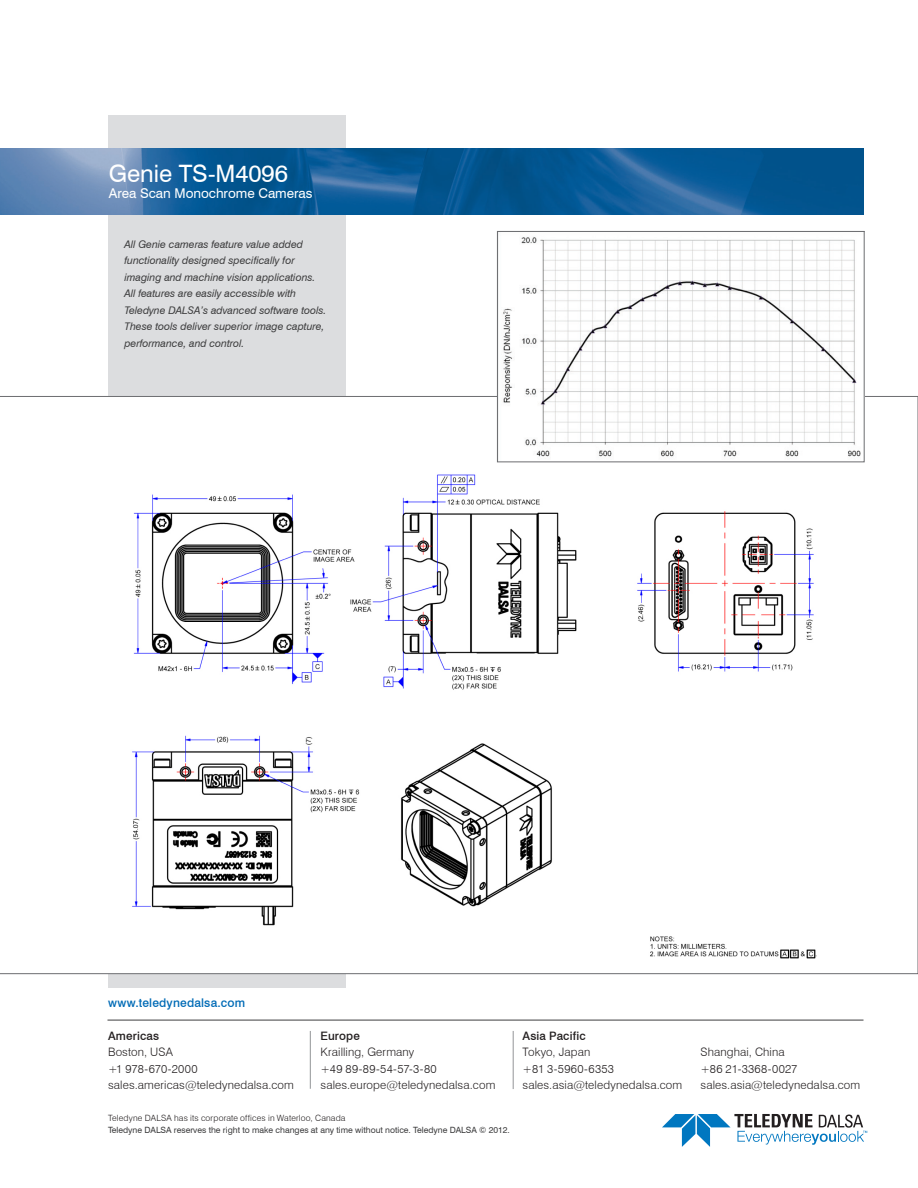
<style>
.page{position:relative;width:918px;height:1188px;background:#fff}
.page>*{position:absolute;margin:0;border:0;box-sizing:border-box;transform-origin:0 0}
.t1{font:24px "Swiss 721 BT";letter-spacing:-.005em;color:#fff}
.t2{font:13.5px "Swiss 721 BT";letter-spacing:-.005em;color:#fff}
.t3{font:500 12px "Swiss 721 BT";letter-spacing:.015em;color:#006bb6}
.t4{font:300 11.7px "Swiss 721 BT";letter-spacing:.01em;color:#231f20}
.t5{font:500 11.7px "Swiss 721 BT";letter-spacing:.015em;color:#231f20}
.t6{font:italic 10.5px/16.5px "Swiss 721 BT";letter-spacing:-.005em;color:#3e3e3f}
.t7{font:8.7px "Swiss 721 BT";letter-spacing:-.005em;color:#3e3e3f}
.t8{font:300 8.7px "Swiss 721 BT";letter-spacing:.02em;color:#231f20}
</style>
<div class="page">
<svg style="left:662px;top:1114px;width:205px;height:33px"></svg>
<div style="left:108px;top:116px;width:237px;height:872px;background:#dcdddf"></div>
<img style="left:0;top:148px;width:864px;height:66px">
<hr style="left:108px;top:1020px;width:756px;height:1px;background:#3e3e3f">
<hr style="left:310px;top:1031px;width:1px;height:58px;background:#939598">
<hr style="left:513px;top:1031px;width:1px;height:58px;background:#939598">
<svg style="left:0;top:396px;width:918px;height:578px"></svg>
<img style="left:499px;top:237px;width:363px;height:223px">
<div style="left:497px;top:231px;width:367px;height:231px;border:1px solid #6c6d70"></div>
<p class="t1" style="left:109px;top:158px;width:180px">Genie TS-M4096</p>
<p class="t2" style="left:109px;top:185px;width:205px">Area Scan Monochrome Cameras</p>
<p class="t6" style="left:125px;top:235px;width:203px">All Genie cameras feature value added functionality designed specifically for imaging and machine vision applications.<br>All features are easily accessible with Teledyne DALSA’s advanced software tools.<br>These tools deliver superior image capture, performance, and control.</p>
<p class="t3" style="left:108px;top:995px;width:139px">www.teledynedalsa.com</p>
<p class="t5" style="left:108px;top:1028px;width:53px">Americas</p>
<p class="t4" style="left:108px;top:1045px;width:66px">Boston, USA</p>
<p class="t4" style="left:108px;top:1061px;width:91px">+1 978-670-2000</p>
<p class="t4" style="left:108px;top:1078px;width:187px">sales.americas@teledynedalsa.com</p>
<p class="t5" style="left:321px;top:1028px;width:41px">Europe</p>
<p class="t4" style="left:321px;top:1045px;width:95px">Krailling, Germany</p>
<p class="t4" style="left:321px;top:1061px;width:118px">+49 89-89-54-57-3-80</p>
<p class="t4" style="left:321px;top:1078px;width:176px">sales.europe@teledynedalsa.com</p>
<p class="t8" style="left:108px;top:1113px;width:239px">Teledyne DALSA has its corporate offices in Waterloo, Canada</p>
<p class="t7" style="left:108px;top:1125px;width:403px">Teledyne DALSA reserves the right to make changes at any time without notice. Teledyne DALSA © 2012.</p>
<p class="t5" style="left:523px;top:1028px;width:65px">Asia Pacific</p>
<p class="t4" style="left:523px;top:1045px;width:69px">Tokyo, Japan</p>
<p class="t4" style="left:523px;top:1061px;width:93px">+81 3-5960-6353</p>
<p class="t4" style="left:523px;top:1078px;width:161px">sales.asia@teledynedalsa.com</p>
<p class="t4" style="left:701px;top:1045px;width:86px">Shanghai, China</p>
<p class="t4" style="left:701px;top:1061px;width:98px">+86 21-3368-0027</p>
<p class="t4" style="left:701px;top:1078px;width:161px">sales.asia@teledynedalsa.com</p>
</div>
